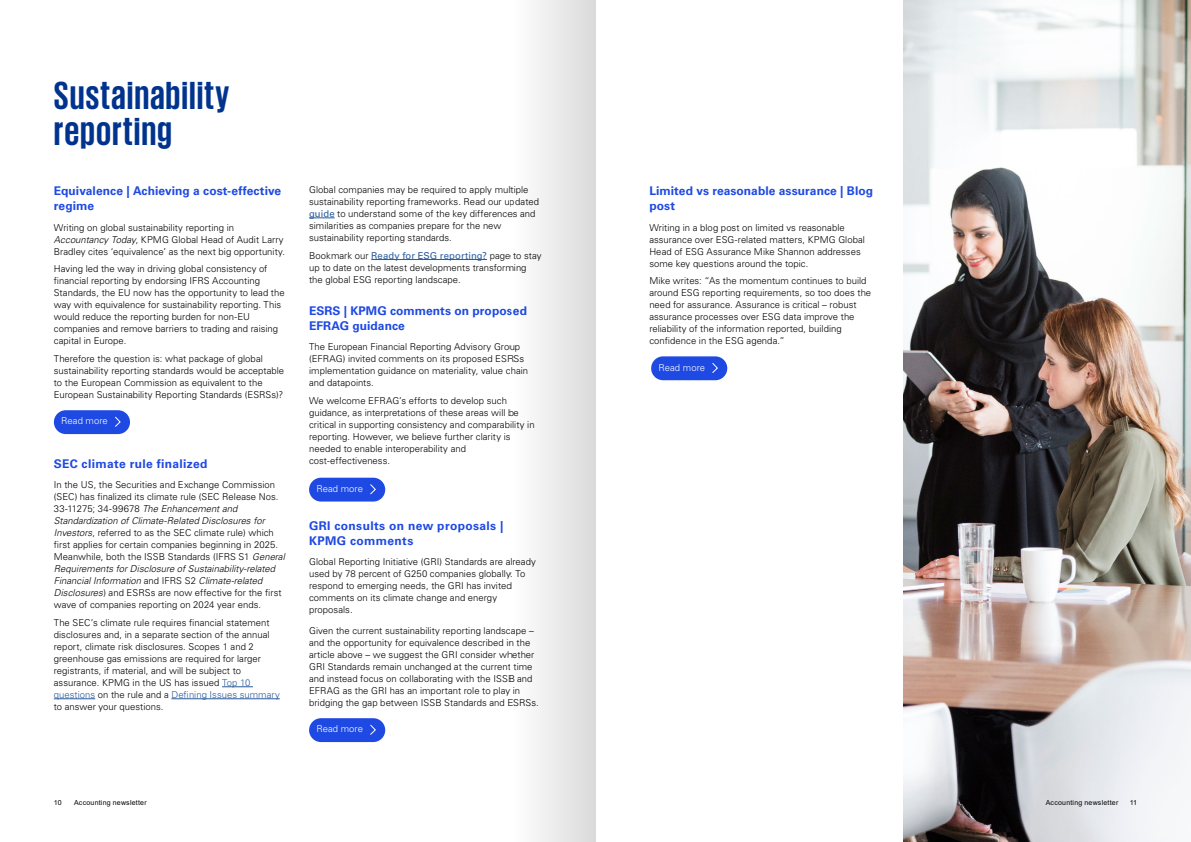
<style>
.page{position:relative;width:1191px;height:842px;background:#fff}
.page>*{position:absolute;margin:0;border:0;box-sizing:border-box;transform-origin:0 0}
.t1{font:700 40px/36px "KPMG";letter-spacing:.025em;color:#00338d}
.t2{font:700 12px/15px "Univers LT Std";letter-spacing:.01em;color:#1e49e2}
.t3{font:700 12px/15px "Univers LT Std";letter-spacing:.03em;color:#1e49e2}
.t4{font:300 9.5px/12px "Univers LT Std";color:#000}
.t5{font:300 9.5px "Univers LT Std";letter-spacing:.005em;color:#fff}
.t6{font:7px "Arial";letter-spacing:.03em;color:#020203}
.t7{font:7px "Arial";color:#000}
.s1{font-style:italic}
.s2{color:#275b9b}
.s3{font-weight:400;color:#275b9b}
</style>
<div class="page">
<div style="left:651px;top:356px;width:76px;height:24px;background:#1e49e2;border-radius:12px"></div>
<svg style="left:712px;top:363px;width:6px;height:10px"></svg>
<div style="left:309px;top:718px;width:76px;height:24px;background:#1e49e2;border-radius:12px"></div>
<svg style="left:370px;top:724px;width:6px;height:11px"></svg>
<hr style="left:222px;top:686px;width:31px;height:1px;background:#275b9b">
<hr style="left:54px;top:698px;width:41px;height:1px;background:#275b9b">
<hr style="left:171px;top:698px;width:109px;height:1px;background:#275b9b">
<svg style="left:309px;top:218px;width:26px;height:1px"></svg>
<hr style="left:371px;top:259px;width:116px;height:1px;background:#275b9b">
<img style="left:903px;top:0;width:288px;height:842px">
<div style="left:54px;top:410px;width:76px;height:24px;background:#1e49e2;border-radius:12px"></div>
<svg style="left:115px;top:416px;width:6px;height:11px"></svg>
<div style="left:309px;top:478px;width:76px;height:23px;background:#1e49e2;border-radius:12px"></div>
<svg style="left:370px;top:484px;width:6px;height:11px"></svg>
<div style="left:510px;top:0;width:85px;height:842px;background:linear-gradient(to right,#fff,#dadada)"></div>
<h1 class="t1" style="left:54px;top:76px;width:177px">Sustainability reporting</h1>
<p class="t2" style="left:54px;top:184px;width:229px">Equivalence | Achieving a cost-effective regime</p>
<p class="t4" style="left:54px;top:221px;width:233px">Writing on global sustainability reporting in<br><span class="s1">Accountancy Today</span>, KPMG Global Head of Audit Larry<br>Bradley cites ‘equivalence’ as the next big opportunity.</p>
<p class="t4" style="left:54px;top:263px;width:232px">Having led the way in driving global consistency of financial reporting by endorsing IFRS Accounting Standards, the EU now has the opportunity to lead the way with equivalence for sustainability reporting. This would reduce the reporting burden for non-EU companies and remove barriers to trading and raising capital in Europe.</p>
<p class="t4" style="left:54px;top:353px;width:232px">Therefore the question is: what package of global sustainability reporting standards would be acceptable to the European Commission as equivalent to the European Sustainability Reporting Standards (ESRSs)?</p>
<p class="t5" style="left:61px;top:415px;width:48px">Read more</p>
<p class="t3" style="left:54px;top:456px;width:155px">SEC climate rule finalized</p>
<p class="t4" style="left:54px;top:479px;width:232px">In the US, the Securities and Exchange Commission (SEC) has finalized its climate rule (SEC Release Nos.<br>33-11275; 34-99678 <span class="s1">The Enhancement and Standardization of Climate-Related Disclosures for Investors</span>, referred to as the SEC climate rule) which first applies for certain companies beginning in 2025.<br>Meanwhile, both the ISSB Standards (IFRS S1 <span class="s1">General Requirements for Disclosure of Sustainability-related Financial Information</span> and IFRS S2 <span class="s1">Climate-related Disclosures</span>) and ESRSs are now effective for the first wave of companies reporting on 2024 year ends.</p>
<p class="t4" style="left:54px;top:616px;width:227px">The SEC’s climate rule requires financial statement disclosures and, in a separate section of the annual report, climate risk disclosures. Scopes 1 and 2 greenhouse gas emissions are required for larger registrants, if material, and will be subject to assurance. KPMG in the US has issued <span class="s2">Top 10 questions</span> on the rule and a <span class="s2">Defining Issues summary </span>to answer your questions.</p>
<p class="t4" style="left:309px;top:184px;width:231px">Global companies may be required to apply multiple sustainability reporting frameworks. Read our updated <span class="s3">guide</span> to understand some of the key differences and similarities as companies prepare for the new sustainability reporting standards.</p>
<p class="t4" style="left:309px;top:249px;width:234px">Bookmark our <span class="s3">Ready for ESG reporting?</span> page to stay up to date on the latest developments transforming the global ESG reporting landscape.</p>
<p class="t2" style="left:309px;top:303px;width:219px">ESRS | KPMG comments on proposed<br>EFRAG guidance</p>
<p class="t4" style="left:309px;top:341px;width:220px">The European Financial Reporting Advisory Group (EFRAG) invited comments on its proposed ESRSs implementation guidance on materiality, value chain and datapoints.</p>
<p class="t4" style="left:309px;top:394px;width:227px">We welcome EFRAG’s efforts to develop such guidance, as interpretations of these areas will be critical in supporting consistency and comparability in reporting. However, we believe further clarity is needed to enable interoperability and cost-effectiveness.</p>
<p class="t5" style="left:316px;top:483px;width:48px">Read more</p>
<p class="t3" style="left:309px;top:518px;width:196px">GRI consults on new proposals |<br>KPMG comments</p>
<p class="t4" style="left:309px;top:556px;width:228px">Global Reporting Initiative (GRI) Standards are already used by 78 percent of G250 companies globally. To respond to emerging needs, the GRI has invited comments on its climate change and energy proposals.</p>
<p class="t4" style="left:309px;top:624px;width:231px">Given the current sustainability reporting landscape – and the opportunity for equivalence described in the article above – we suggest the GRI consider whether GRI Standards remain unchanged at the current time and instead focus on collaborating with the ISSB and EFRAG as the GRI has an important role to play in bridging the gap between ISSB Standards and ESRSs.</p>
<p class="t5" style="left:316px;top:723px;width:48px">Read more</p>
<p class="t2" style="left:649px;top:184px;width:225px">Limited vs reasonable assurance | Blog post</p>
<p class="t4" style="left:649px;top:221px;width:217px">Writing in a blog post on limited vs reasonable assurance over ESG-related matters, KPMG Global Head of ESG Assurance Mike Shannon addresses some key questions around the topic.</p>
<p class="t4" style="left:649px;top:275px;width:223px">Mike writes: “As the momentum continues to build around ESG reporting requirements, so too does the need for assurance. Assurance is critical – robust assurance processes over ESG data improve the reliability of the information reported, building confidence in the ESG agenda.”</p>
<p class="t5" style="left:658px;top:361px;width:48px">Read more</p>
<p class="t7" style="left:54px;top:798px;width:9px">10</p>
<p class="t6" style="left:74px;top:798px;width:74px">Accounting newsletter</p>
<p class="t6" style="left:1045px;top:798px;width:74px">Accounting newsletter</p>
<p class="t7" style="left:1129px;top:798px;width:9px">11</p>
</div>
